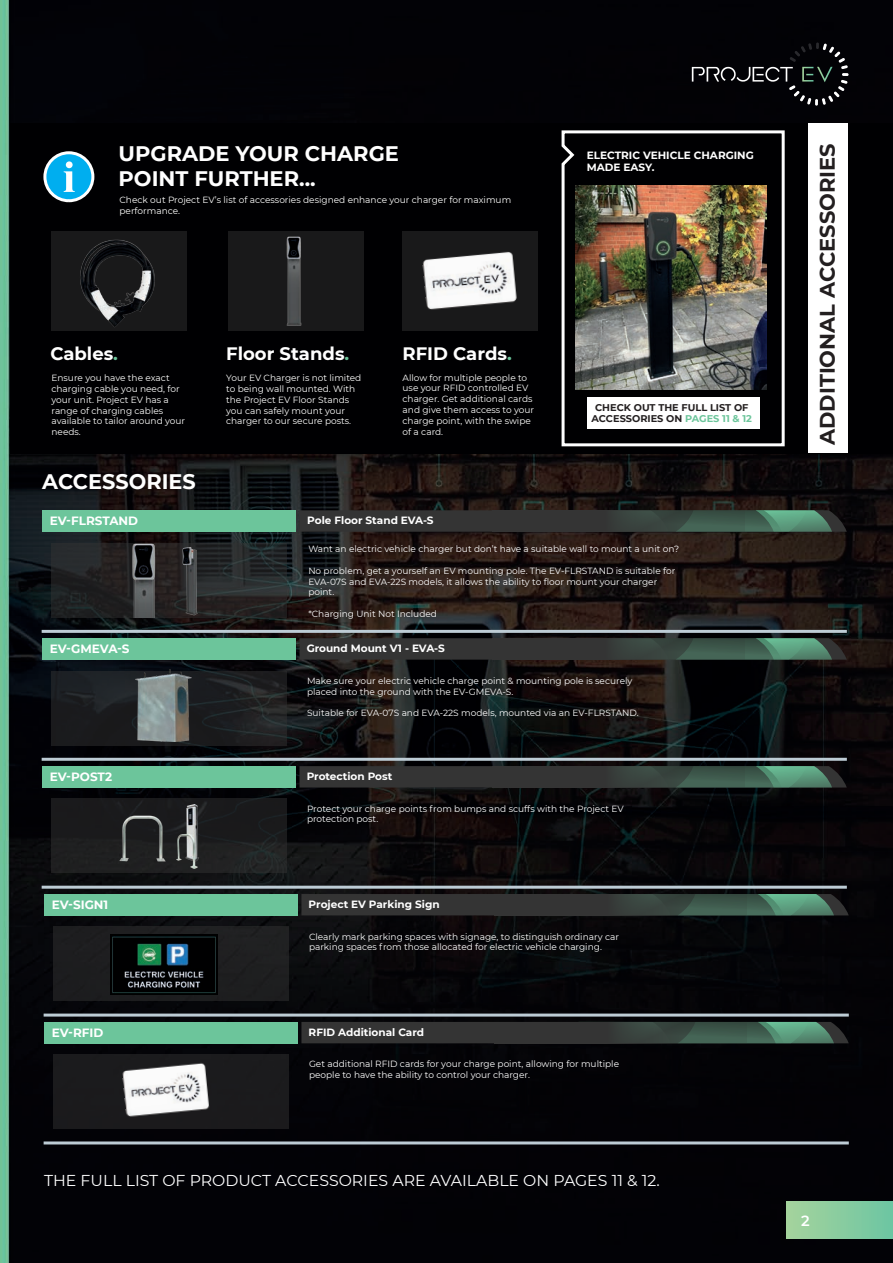
<style>
.page{position:relative;width:893px;height:1263px;background:#fff}
.page>*{position:absolute;margin:0;border:0;box-sizing:border-box;transform-origin:0 0}
.t1{font:700 21px/25.2px "Montserrat";color:#fff}
.t2{font:700 21px "Montserrat";color:#231f20}
.t3{font:700 18px "Montserrat";color:#fff}
.t4{font:15.75px "Montserrat";color:#fff}
.t5{font:600 14.7px "Montserrat";color:#fff}
.t6{font:700 12px "Montserrat";color:#fff}
.t7{font:700 10.5px/12.6px "Montserrat";color:#fff}
.t8{font:700 9.75px/11.7px "Montserrat";color:#231f20;text-align:center}
.t9{font:9px/10.8px "Montserrat";color:#fff}
.s1{color:#6cc59b}
</style>
<div class="page">
<img style="left:0;top:0;width:893px;height:1263px">
<svg style="left:692px;top:42px;width:157px;height:64px;background:#141417"></svg>
<div style="left:44px;top:1022px;width:254px;height:21px;background:#6cc59b"></div>
<hr style="left:44px;top:1141px;width:805px;height:3px;background:#bdccd5">
<svg style="left:301px;top:1022px;width:548px;height:21px;background:#3b4a43"></svg>
<svg style="left:494px;top:1022px;width:253px;height:21px;background:#37413d"></svg>
<div style="left:53px;top:1054px;width:236px;height:75px;background:#1b1b1d"></div>
<img style="left:122px;top:1063px;width:87px;height:54px">
<div style="left:44px;top:894px;width:254px;height:21px;background:#6cc59b"></div>
<hr style="left:44px;top:1013px;width:805px;height:3px;background:#bdccd5">
<svg style="left:301px;top:894px;width:548px;height:21px;background:#3b4a43"></svg>
<svg style="left:494px;top:894px;width:253px;height:21px;background:#37413c"></svg>
<div style="left:53px;top:926px;width:236px;height:75px;background:#1d1e1f"></div>
<img style="left:110px;top:935px;width:107px;height:60px">
<div style="left:42px;top:766px;width:254px;height:21px;background:#6cc59b"></div>
<hr style="left:42px;top:886px;width:805px;height:3px;background:#bdccd5">
<svg style="left:299px;top:766px;width:548px;height:21px;background:#3b4942"></svg>
<svg style="left:492px;top:766px;width:253px;height:21px;background:#37413c"></svg>
<div style="left:51px;top:799px;width:236px;height:74px;background:#1a1b1d"></div>
<img style="left:119px;top:815px;width:47px;height:47px">
<img style="left:176px;top:804px;width:23px;height:64px">
<div style="left:42px;top:638px;width:254px;height:22px;background:#6cc59b"></div>
<hr style="left:42px;top:758px;width:805px;height:3px;background:#bdccd5">
<svg style="left:299px;top:638px;width:548px;height:22px;background:#3a4942"></svg>
<svg style="left:492px;top:638px;width:253px;height:22px;background:#37413c"></svg>
<svg style="left:51px;top:671px;width:236px;height:74px;background:#1d1f21"></svg>
<img style="left:136px;top:669px;width:56px;height:73px">
<div style="left:42px;top:510px;width:254px;height:22px;background:#6cc59b"></div>
<hr style="left:42px;top:630px;width:805px;height:3px;background:#bdccd5">
<svg style="left:299px;top:510px;width:548px;height:22px;background:#3a4842"></svg>
<svg style="left:492px;top:510px;width:253px;height:22px;background:#37413c"></svg>
<svg style="left:51px;top:543px;width:236px;height:74px;background:#242627"></svg>
<img style="left:110px;top:541px;width:68px;height:76px">
<img style="left:176px;top:542px;width:30px;height:76px">
<div style="left:10px;top:123px;width:883px;height:330px;background:#000002"></div>
<svg style="left:561px;top:130px;width:224px;height:317px"></svg>
<div style="left:808px;top:123px;width:40px;height:330px;background:#fff"></div>
<img style="left:575px;top:186px;width:192px;height:204px">
<svg style="left:43px;top:151px;width:51px;height:51px;background:#40beed"></svg>
<svg style="left:64px;top:161px;width:11px;height:31px"></svg>
<div style="left:51px;top:231px;width:136px;height:100px;background:#19191a"></div>
<img style="left:80px;top:239px;width:75px;height:88px">
<div style="left:228px;top:231px;width:135px;height:100px;background:#19191a"></div>
<img style="left:286px;top:236px;width:16px;height:90px">
<div style="left:403px;top:231px;width:135px;height:100px;background:#19191a"></div>
<img style="left:422px;top:251px;width:95px;height:59px">
<div style="left:786px;top:1201px;width:107px;height:37px;background:linear-gradient(to right,#a6d39d,#6dc5a2)"></div>
<h1 class="t1" style="left:119px;top:140px;width:282px">UPGRADE YOUR CHARGE<br>POINT FURTHER...</h1>
<p class="t9" style="left:120px;top:194px;width:393px">Check out Project EV’s list of accessories designed enhance your charger for maximum performance.</p>
<h2 class="t3" style="left:50px;top:341px;width:69px">Cables<span class="s1">.</span></h2>
<p class="t9" style="left:51px;top:372px;width:135px">Ensure you have the exact charging cable you need, for your unit. Project EV has a range of charging cables available to tailor around your needs.</p>
<h1 class="t1" style="left:42px;top:468px;width:155px">ACCESSORIES</h1>
<h3 class="t6" style="left:50px;top:512px;width:90px">EV-FLRSTAND</h3>
<h2 class="t3" style="left:226px;top:341px;width:125px">Floor Stands<span class="s1">.</span></h2>
<p class="t9" style="left:226px;top:372px;width:137px">Your EV Charger is not limited to being wall mounted. With the Project EV Floor Stands you can safely mount your charger to our secure posts.</p>
<h2 class="t3" style="left:403px;top:341px;width:111px">RFID Cards<span class="s1">.</span></h2>
<p class="t9" style="left:403px;top:372px;width:133px">Allow for multiple people to use your RFID controlled EV charger. Get additional cards and give them access to your charge point, with the swipe of a card.</p>
<p class="t7" style="left:307px;top:514px;width:128px">Pole Floor Stand EVA-S</p>
<p class="t7" style="left:587px;top:148px;width:169px">ELECTRIC VEHICLE CHARGING<br>MADE EASY.</p>
<p class="t8" style="left:592px;top:401px;width:162px">CHECK OUT THE FULL LIST OF<br>ACCESSORIES ON <span class="s1">PAGES 11 &amp; 12</span></p>
<p class="t9" style="left:308px;top:543px;width:372px">Want an electric vehicle charger but don’t have a suitable wall to mount a unit on?</p>
<p class="t9" style="left:308px;top:565px;width:369px">No problem, get a yourself an EV mounting pole. The EV-FLRSTAND is suitable for<br>EVA-07S and EVA-22S models, it allows the ability to floor mount your charger point.</p>
<p class="t9" style="left:308px;top:608px;width:130px">*Charging Unit Not Included</p>
<h3 class="t6" style="left:50px;top:640px;width:81px">EV-GMEVA-S</h3>
<p class="t7" style="left:307px;top:641px;width:140px">Ground Mount V1 - EVA-S</p>
<p class="t9" style="left:307px;top:675px;width:327px">Make sure your electric vehicle charge point &amp; mounting pole is securely placed into the ground with the EV-GMEVA-S.</p>
<p class="t9" style="left:307px;top:707px;width:333px">Suitable for EVA-07S and EVA-22S models, mounted via an EV-FLRSTAND.</p>
<h3 class="t6" style="left:50px;top:768px;width:64px">EV-POST2</h3>
<p class="t7" style="left:307px;top:769px;width:87px">Protection Post</p>
<p class="t9" style="left:307px;top:803px;width:318px">Protect your charge points from bumps and scuffs with the Project EV protection post.</p>
<h3 class="t6" style="left:52px;top:896px;width:58px">EV-SIGN1</h3>
<p class="t7" style="left:309px;top:897px;width:132px">Project EV Parking Sign</p>
<p class="t9" style="left:309px;top:931px;width:312px">Clearly mark parking spaces with signage, to distinguish ordinary car parking spaces from those allocated for electric vehicle charging.</p>
<h3 class="t6" style="left:52px;top:1024px;width:53px">EV-RFID</h3>
<p class="t7" style="left:309px;top:1025px;width:117px">RFID Additional Card</p>
<p class="t9" style="left:309px;top:1058px;width:312px">Get additional RFID cards for your charge point, allowing for multiple people to have the ability to control your charger.</p>
<h3 class="t4" style="left:44px;top:1170px;width:617px">THE FULL LIST OF PRODUCT ACCESSORIES ARE AVAILABLE ON PAGES 11 &amp; 12.</h3>
<h1 class="t2" style="left:812px;top:445px;width:303px;rotate:-90deg">ADDITIONAL ACCESSORIES</h1>
<h3 class="t5" style="left:801px;top:1210px;width:10px">2</h3>
</div>
